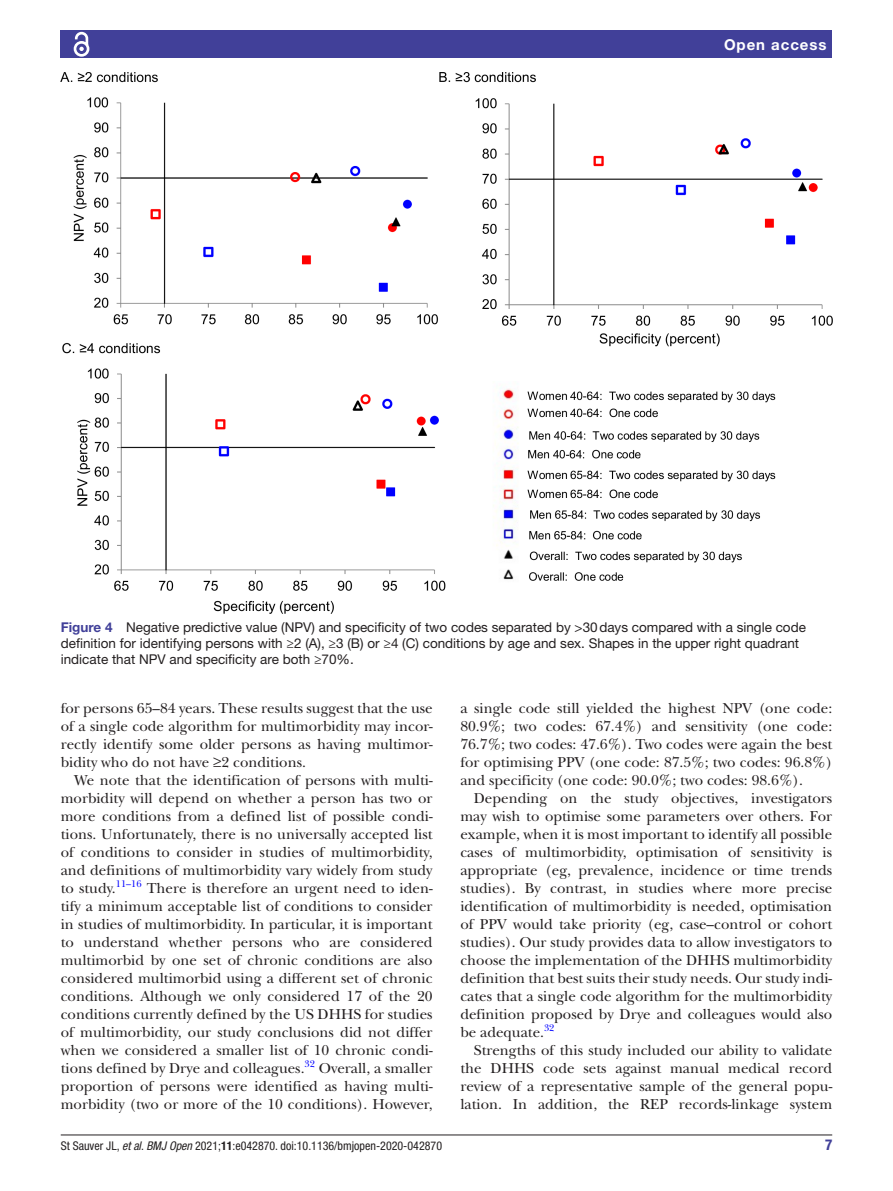
<style>
.page{position:relative;width:893px;height:1191px;background:#fff}
.page>*{position:absolute;margin:0;border:0;box-sizing:border-box;transform-origin:0 0}
.t1{font:15px/18px "New Baskerville";color:#231f20;text-align:justify}
.t2{font:700 15px "Helvetica Neue LT Std";letter-spacing:.065em;color:#fff}
.t3{font:700 condensed 15px "Helvetica Neue LT Std";color:#414099}
.t4{font:13.5px/16.2px "Helvetica Neue LT Std";color:#231f20}
.t5{font:condensed 12px "Helvetica Neue LT Std";color:#231f20}
.t6{font:9.9px "New Baskerville";color:#00f}
.s1{font-weight:700;color:#414099}
.s2{font-style:italic}
.s3{font-weight:700}
</style>
<div class="page">
<hr style="left:61px;top:1134px;width:771px;height:1px;background:#231f20">
<div style="left:61px;top:31px;width:771px;height:27px;background:#414099"></div>
<svg style="left:73px;top:31px;width:17px;height:26px"></svg>
<img style="left:61px;top:73px;width:771px;height:541px">
<p class="t2" style="left:724px;top:35px;width:104px">Open access</p>
<p class="t4" style="left:61px;top:618px;width:747px"><span class="s1">Figure 4</span> Negative predictive value (NPV) and specificity of two codes separated by &gt;30days compared with a single code definition for identifying persons with ≥2 (A), ≥3 (B) or ≥4 (C) conditions by age and sex. Shapes in the upper right quadrant indicate that NPV and specificity are both ≥70%.</p>
<p class="t1" style="left:61px;top:699px;width:373px">for persons 65–84 years. These results suggest that the use of a single code algorithm for multimorbidity may incor&shy;rectly identify some older persons as having multimor&shy;bidity who do not have ≥2 conditions.</p>
<p class="t1" style="left:61px;top:771px;width:373px;text-indent:14px">We note that the identification of persons with multi&shy;morbidity will depend on whether a person has two or more conditions from a defined list of possible condi&shy;tions. Unfortunately, there is no universally accepted list of conditions to consider in studies of multimorbidity, and definitions of multimorbidity vary widely from study to study.</p>
<p class="t6" style="left:116px;top:877px;width:27px">11–16</p>
<p class="t1" style="left:61px;top:879px;width:373px;text-indent:86px">There is therefore an urgent need to iden&shy;tify a minimum acceptable list of conditions to consider in studies of multimorbidity. In particular, it is important to understand whether persons who are considered multimorbid by one set of chronic conditions are also considered multimorbid using a different set of chronic conditions. Although we only considered 17 of the 20 conditions currently defined by the US DHHS for studies of multimorbidity, our study conclusions did not differ when we considered a smaller list of 10 chronic condi&shy;tions defined by Drye and colleagues.<sup>32</sup> Overall, a smaller proportion of persons were identified as having multi&shy;morbidity (two or more of the 10 conditions). However,</p>
<p class="t1" style="left:460px;top:699px;width:373px">a single code still yielded the highest NPV (one code:<br>80.9%; two codes: 67.4%) and sensitivity (one code:<br>76.7%; two codes: 47.6%). Two codes were again the best for optimising PPV (one code: 87.5%; two codes: 96.8%) and specificity (one code: 90.0%; two codes: 98.6%).</p>
<p class="t1" style="left:460px;top:789px;width:373px;text-indent:14px">Depending on the study objectives, investigators may wish to optimise some parameters over others. For example, when it is most important to identify all possible cases of multimorbidity, optimisation of sensitivity is appropriate (eg, prevalence, incidence or time trends studies). By contrast, in studies where more precise identification of multimorbidity is needed, optimisation of PPV would take priority (eg, case–control or cohort studies). Our study provides data to allow investigators to choose the implementation of the DHHS multimorbidity definition that best suits their study needs. Our study indi&shy;cates that a single code algorithm for the multimorbidity definition proposed by Drye and colleagues would also be adequate.</p>
<p class="t6" style="left:544px;top:1021px;width:12px">32</p>
<p class="t1" style="left:460px;top:1041px;width:373px;text-indent:14px">Strengths of this study included our ability to validate the DHHS code sets against manual medical record review of a representative sample of the general popu&shy;lation. In addition, the REP records-linkage system</p>
<p class="t5" style="left:61px;top:1138px;width:383px">St Sauver JL, <span class="s2">et al</span>. <span class="s2">BMJ Open</span> 2021;<span class="s3">11</span>:e042870. doi:10.1136/bmjopen-2020-042870</p>
<p class="t3" style="left:825px;top:1135px;width:9px">7</p>
</div>
